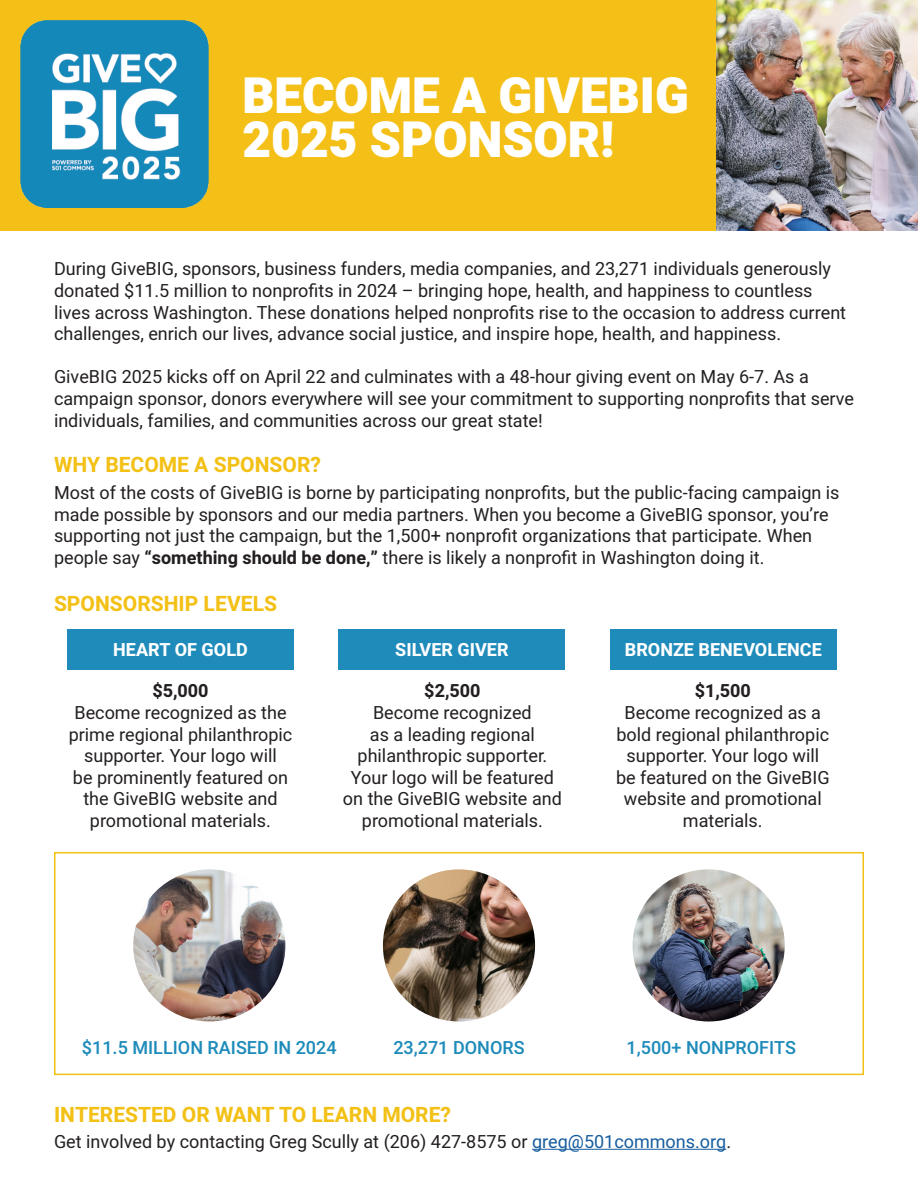
<style>
.page{position:relative;width:918px;height:1188px;background:#fff}
.page>*{position:absolute;margin:0;border:0;box-sizing:border-box;transform-origin:0 0}
.t1{font:900 49.5px/43.7px "Heebo";color:#fff}
.t2{font:700 21px "Heebo";color:#f3c016}
.t3{font:18px/21.6px "Heebo";color:#231f20}
.t4{font:500 18px "Heebo";color:#1e8bba}
.t5{font:700 18px "Heebo";color:#fff}
.t6{font:700 18px "Heebo";color:#231f20}
.s1{font-weight:700}
.s2{color:#175d9e}
</style>
<div class="page">
<div style="left:0;top:0;width:918px;height:231px;background:#f4c017"></div>
<img style="left:383px;top:869px;width:152px;height:153px;border-radius:76px">
<img style="left:633px;top:869px;width:152px;height:153px;border-radius:76px">
<img style="left:133px;top:869px;width:152px;height:153px;border-radius:76px">
<hr style="left:532px;top:1149px;width:194px;height:1px;background:#175d9e">
<div style="left:68px;top:629px;width:226px;height:41px;background:#1e8bba"></div>
<div style="left:339px;top:629px;width:226px;height:41px;background:#1e8bba"></div>
<div style="left:610px;top:629px;width:226px;height:41px;background:#1e8bba"></div>
<div style="left:54px;top:852px;width:810px;height:223px;border:2px solid #f3c016"></div>
<img style="left:21px;top:20px;width:188px;height:188px">
<img style="left:716px;top:0;width:202px;height:231px">
<p class="t1" style="left:242px;top:76px;width:448px">BECOME A GIVEBIG<br>2025 SPONSOR!</p>
<p class="t3" style="left:54px;top:258px;width:794px">During GiveBIG, sponsors, business funders, media companies, and 23,271 individuals generously donated $11.5 million to nonprofits in 2024 – bringing hope, health, and happiness to countless lives across Washington. These donations helped nonprofits rise to the occasion to address current challenges, enrich our lives, advance social justice, and inspire hope, health, and happiness.</p>
<p class="t3" style="left:54px;top:366px;width:802px">GiveBIG 2025 kicks off on April 22 and culminates with a 48-hour giving event on May 6-7. As a campaign sponsor, donors everywhere will see your commitment to supporting nonprofits that serve individuals, families, and communities across our great state!</p>
<p class="t2" style="left:54px;top:450px;width:269px">WHY BECOME A SPONSOR?</p>
<p class="t3" style="left:54px;top:482px;width:787px">Most of the costs of GiveBIG is borne by participating nonprofits, but the public-facing campaign is made possible by sponsors and our media partners. When you become a GiveBIG sponsor, you’re supporting not just the campaign, but the 1,500+ nonprofit organizations that participate. When people say <span class="s1">“something should be done,”</span> there is likely a nonprofit in Washington doing it.</p>
<p class="t2" style="left:54px;top:589px;width:225px">SPONSORSHIP LEVELS</p>
<p class="t5" style="left:113px;top:637px;width:136px">HEART OF GOLD</p>
<p class="t5" style="left:395px;top:637px;width:115px">SILVER GIVER</p>
<p class="t5" style="left:625px;top:637px;width:198px">BRONZE BENEVOLENCE</p>
<p class="t6" style="left:152px;top:678px;width:58px">$5,000</p>
<p class="t3" style="left:69px;top:702px;width:225px;text-align:center">Become recognized as the prime regional philanthropic supporter. Your logo will<br>be prominently featured on the GiveBIG website and promotional materials.</p>
<p class="t6" style="left:424px;top:678px;width:58px">$2,500</p>
<p class="t3" style="left:343px;top:702px;width:220px;text-align:center">Become recognized<br>as a leading regional philanthropic supporter.<br>Your logo will be featured on the GiveBIG website and promotional materials.</p>
<p class="t6" style="left:695px;top:678px;width:58px">$1,500</p>
<p class="t3" style="left:616px;top:702px;width:215px;text-align:center">Become recognized as a bold regional philanthropic supporter. Your logo will be featured on the GiveBIG website and promotional materials.</p>
<p class="t4" style="left:82px;top:1035px;width:256px">$11.5 MILLION RAISED IN 2024</p>
<p class="t4" style="left:393px;top:1035px;width:133px">23,271 DONORS</p>
<p class="t4" style="left:627px;top:1035px;width:171px">1,500+ NONPROFITS</p>
<p class="t2" style="left:54px;top:1100px;width:399px">INTERESTED OR WANT TO LEARN MORE?</p>
<p class="t3" style="left:54px;top:1131px;width:679px">Get involved by contacting Greg Scully at (206) 427-8575 or <span class="s2">greg@501commons.org</span>.</p>
</div>
